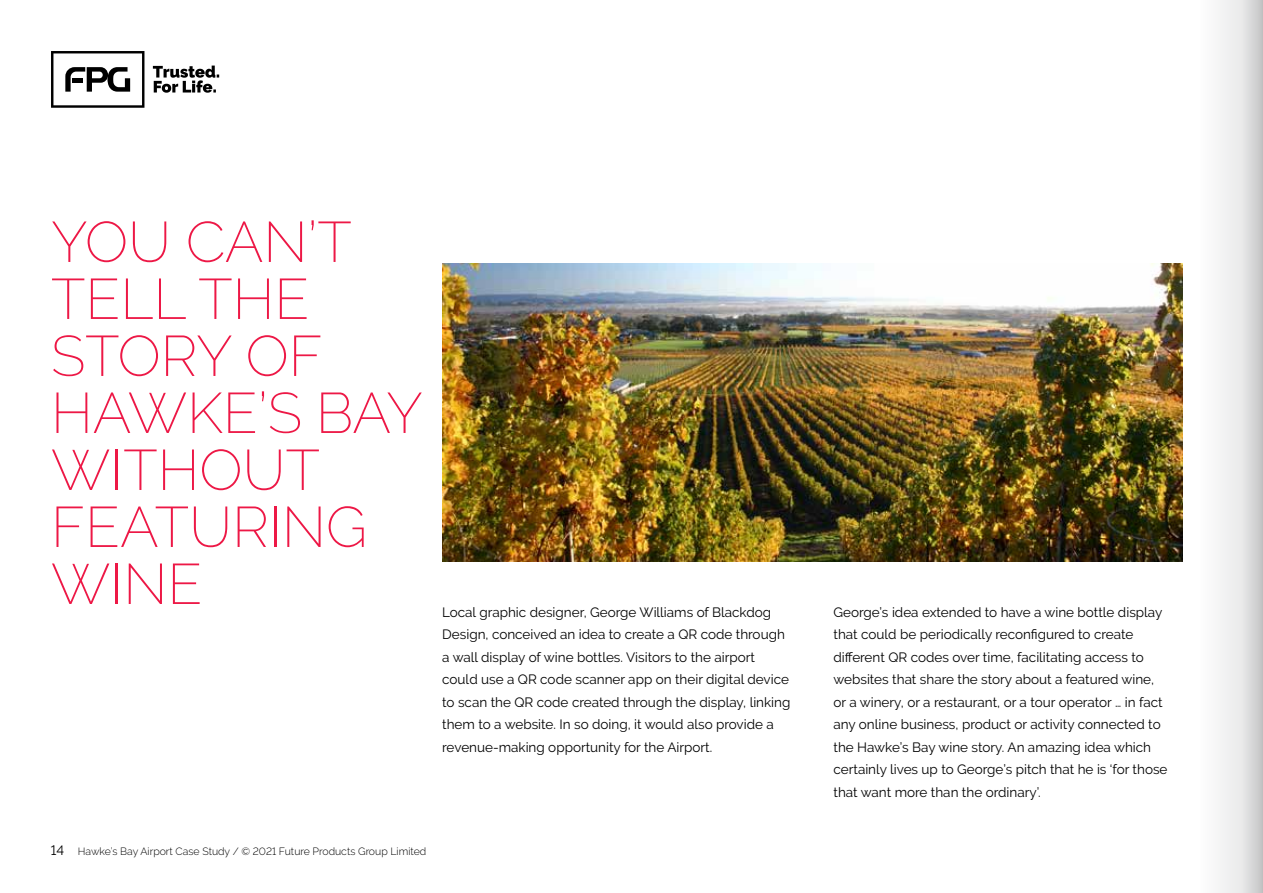
<style>
.page{position:relative;width:1263px;height:893px;background:#fff}
.page>*{position:absolute;margin:0;border:0;box-sizing:border-box;transform-origin:0 0}
.t1{font:200 57px/57px "Raleway";color:#ed1846}
.t2{font:13.5px/22.5px "Raleway";color:#000}
.t3{font:300 10.5px "Raleway";color:#000}
.s1{font-weight:400;font-size:13.5px}
</style>
<div class="page">
<img style="left:442px;top:264px;width:740px;height:297px">
<svg style="left:153px;top:66px;width:66px;height:27px"></svg>
<svg style="left:51px;top:51px;width:93px;height:57px"></svg>
<div style="left:1199px;top:0;width:64px;height:893px;background:#f4f4f4"></div>
<svg style="left:1242px;top:0;width:21px;height:893px;background:#d5d5d6"></svg>
<h1 class="t1" style="left:51px;top:213px;width:373px">YOU CAN’T<br>TELL THE<br>STORY OF<br>HAWKE’S BAY<br>WITHOUT<br>FEATURING<br>WINE</h1>
<p class="t2" style="left:442px;top:600px;width:350px">Local graphic designer, George Williams of Blackdog Design, conceived an idea to create a QR code through a wall display of wine bottles. Visitors to the airport could use a QR code scanner app on their digital device to scan the QR code created through the display, linking them to a website. In so doing, it would also provide a revenue-making opportunity for the Airport.</p>
<p class="t2" style="left:833px;top:600px;width:336px">George’s idea extended to have a wine bottle display that could be periodically reconfigured to create different QR codes over time, facilitating access to websites that share the story about a featured wine, or a winery, or a restaurant, or a tour operator … in fact any online business, product or activity connected to the Hawke’s Bay wine story. An amazing idea which certainly lives up to George’s pitch that he is ‘for those that want more than the ordinary’.</p>
<p class="t3" style="left:51px;top:845px;width:377px"><span class="s1">14</span> Hawke’s Bay Airport Case Study / © 2021 Future Products Group Limited</p>
</div>
